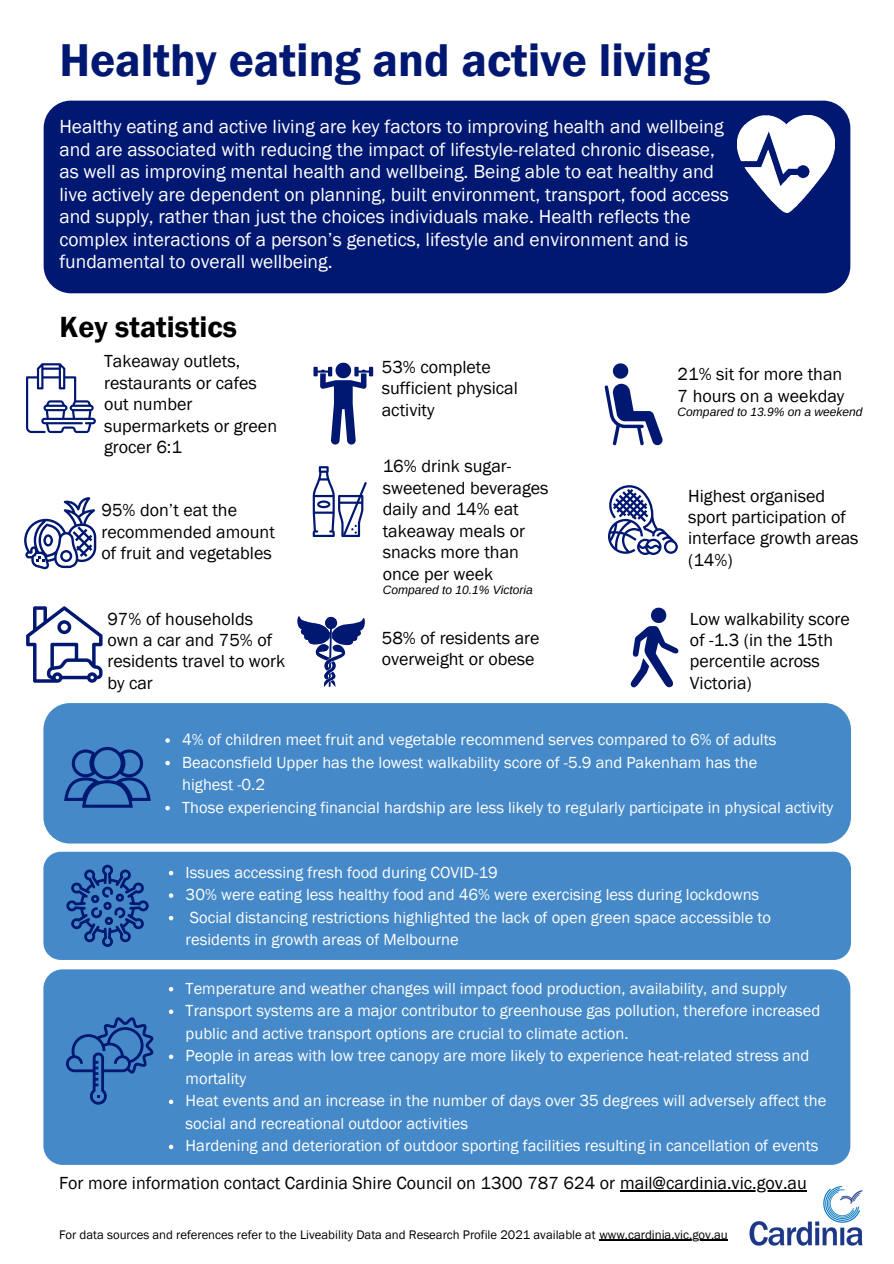
<style>
.page{position:relative;width:894px;height:1264px;background:#fff}
.page>*{position:absolute;margin:0;border:0;box-sizing:border-box;transform-origin:0 0}
.t1{font:600 47.25px "Franklin Gothic";color:#001871}
.t2{font:600 30px "Franklin Gothic";color:#000}
.t3{font:19.5px/22.5px "Franklin Gothic";color:#fff}
.t4{font:18px/21.5px "Franklin Gothic";color:#000}
.t5{font:16.5px/22.5px "Franklin Gothic";color:#fff}
.t6{font:12.75px "Franklin Gothic";color:#000}
.t7{font:italic 12px "Arimo";color:#000}
</style>
<div class="page">
<div style="left:44px;top:101px;width:806px;height:192px;background:#001871;border-radius:27px"></div>
<img style="left:737px;top:115px;width:97px;height:97px">
<div style="left:43px;top:969px;width:807px;height:195px;background:#4589c8;border-radius:19px"></div>
<svg style="left:66px;top:1017px;width:88px;height:87px"></svg>
<div style="left:43px;top:851px;width:807px;height:108px;background:#4589c8;border-radius:17px"></div>
<svg style="left:66px;top:864px;width:83px;height:83px"></svg>
<div style="left:43px;top:703px;width:807px;height:140px;background:#4589c8;border-radius:26px"></div>
<svg style="left:64px;top:747px;width:87px;height:60px"></svg>
<hr style="left:620px;top:1190px;width:186px;height:1px;background:#000">
<svg style="left:26px;top:363px;width:70px;height:70px"></svg>
<svg style="left:313px;top:362px;width:60px;height:83px"></svg>
<svg style="left:24px;top:497px;width:72px;height:72px"></svg>
<svg style="left:608px;top:485px;width:69px;height:70px"></svg>
<svg style="left:604px;top:363px;width:59px;height:82px"></svg>
<svg style="left:165px;top:738px;width:5px;height:4px"></svg>
<svg style="left:165px;top:760px;width:5px;height:5px"></svg>
<svg style="left:165px;top:805px;width:5px;height:5px"></svg>
<svg style="left:169px;top:987px;width:4px;height:4px"></svg>
<svg style="left:169px;top:1009px;width:4px;height:5px"></svg>
<svg style="left:169px;top:1054px;width:4px;height:5px"></svg>
<svg style="left:169px;top:1099px;width:4px;height:5px"></svg>
<svg style="left:169px;top:1144px;width:4px;height:5px"></svg>
<svg style="left:169px;top:870px;width:4px;height:5px"></svg>
<svg style="left:169px;top:893px;width:4px;height:4px"></svg>
<svg style="left:169px;top:915px;width:4px;height:5px"></svg>
<hr style="left:599px;top:1239px;width:128px;height:1px;background:#000">
<svg style="left:312px;top:466px;width:55px;height:71px"></svg>
<svg style="left:297px;top:616px;width:68px;height:71px"></svg>
<svg style="left:26px;top:606px;width:76px;height:76px"></svg>
<svg style="left:630px;top:607px;width:48px;height:81px"></svg>
<img style="left:739px;top:1186px;width:124px;height:60px">
<p class="t1" style="left:59px;top:33px;width:652px">Healthy eating and active living</p>
<p class="t3" style="left:59px;top:115px;width:670px">Healthy eating and active living are key factors to improving health and wellbeing and are associated with reducing the impact of lifestyle-related chronic disease, as well as improving mental health and wellbeing. Being able to eat healthy and live actively are dependent on planning, built environment, transport, food access and supply, rather than just the choices individuals make. Health reflects the complex interactions of a person’s genetics, lifestyle and environment and is fundamental to overall wellbeing.</p>
<p class="t2" style="left:59px;top:309px;width:179px">Key statistics</p>
<p class="t4" style="left:104px;top:350px;width:174px">Takeaway outlets, restaurants or cafes out number supermarkets or green grocer 6:1</p>
<p class="t4" style="left:101px;top:499px;width:175px">95% don’t eat the recommended amount of fruit and vegetables</p>
<p class="t4" style="left:381px;top:356px;width:137px">53% complete sufficient physical activity</p>
<p class="t4" style="left:382px;top:455px;width:167px">16% drink sugar&shy;sweetened beverages daily and 14% eat takeaway meals or snacks more than once per week</p>
<p class="t7" style="left:382px;top:583px;width:152px">Compared to 10.1% Victoria</p>
<p class="t4" style="left:677px;top:363px;width:168px">21% sit for more than<br>7 hours on a weekday</p>
<p class="t7" style="left:677px;top:405px;width:186px">Compared to 13.9% on a weekend</p>
<p class="t4" style="left:688px;top:484px;width:172px">Highest organised sport participation of interface growth areas (14%)</p>
<p class="t4" style="left:107px;top:607px;width:179px">97% of households own a car and 75% of residents travel to work by car</p>
<p class="t4" style="left:689px;top:607px;width:161px">Low walkability score of -1.3 (in the 15th percentile across<br>Victoria)</p>
<p class="t4" style="left:381px;top:627px;width:159px">58% of residents are overweight or obese</p>
<p class="t5" style="left:182px;top:728px;width:595px">4% of children meet fruit and vegetable recommend serves compared to 6% of adults</p>
<p class="t5" style="left:182px;top:750px;width:576px">Beaconsfield Upper has the lowest walkability score of -5.9 and Pakenham has the</p>
<p class="t5" style="left:182px;top:795px;width:652px">Those experiencing financial hardship are less likely to regularly participate in physical activity</p>
<p class="t5" style="left:182px;top:773px;width:84px">highest -0.2</p>
<p class="t5" style="left:186px;top:860px;width:313px">Issues accessing fresh food during COVID-19</p>
<p class="t5" style="left:186px;top:883px;width:575px">30% were eating less healthy food and 46% were exercising less during lockdowns</p>
<p class="t5" style="left:186px;top:905px;width:586px">Social distancing restrictions highlighted the lack of open green space accessible to residents in growth areas of Melbourne</p>
<p class="t5" style="left:186px;top:976px;width:602px">Temperature and weather changes will impact food production, availability, and supply</p>
<p class="t5" style="left:186px;top:999px;width:636px">Transport systems are a major contributor to greenhouse gas pollution, therefore increased public and active transport options are crucial to climate action.</p>
<p class="t5" style="left:186px;top:1044px;width:625px">People in areas with low tree canopy are more likely to experience heat-related stress and mortality</p>
<p class="t5" style="left:186px;top:1089px;width:642px">Heat events and an increase in the number of days over 35 degrees will adversely affect the social and recreational outdoor activities</p>
<p class="t5" style="left:186px;top:1134px;width:634px">Hardening and deterioration of outdoor sporting facilities resulting in cancellation of events</p>
<p class="t4" style="left:59px;top:1172px;width:749px">For more information contact Cardinia Shire Council on 1300 787 624 or mail@cardinia.vic.gov.au</p>
<p class="t6" style="left:59px;top:1226px;width:670px">For data sources and references refer to the Liveability Data and Research Profile 2021 available at www.cardinia.vic.gov.au</p>
</div>
